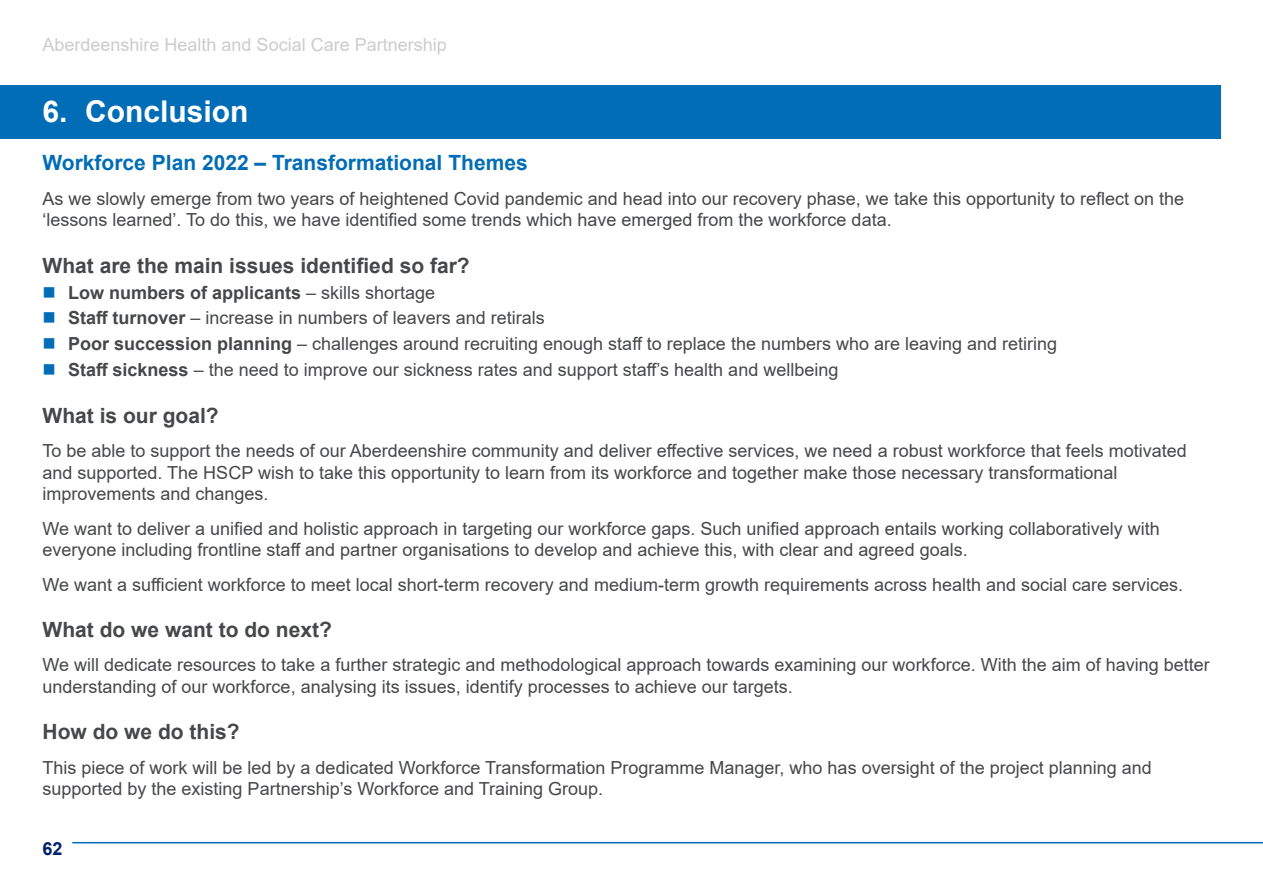
<style>
.page{position:relative;width:1263px;height:893px;background:#fff}
.page>*{position:absolute;margin:0;border:0;box-sizing:border-box;transform-origin:0 0}
.AHSCP_-_Section_Head{font:700 30px "Arial";color:#fff}
.AHSCP_-_WFP_-_Sub_He{font:700 21px "Arial";color:#464749}
.AHSCP_-_WFP_-_Header{font:700 21px "Arial";color:#006db6}
.AHSC_-_WFP_-_Body_Te{font:18px/21.6px "Arial";color:#464749}
.t1{font:18px "Arial";color:#ccc}
.t2{font:700 18px "Arial";color:#464749}
.t3{font:700 18px "Arial";color:#012169}
.s1{font-weight:400}
.s2{font-weight:700}
</style>
<div class="page">
<hr style="left:72px;top:842px;width:1191px;height:1px;background:#006db6">
<div style="left:0;top:85px;width:1220px;height:54px;background:#006db6"></div>
<p class="t1" style="left:43px;top:32px;width:406px">Aberdeenshire Health and Social Care Partnership</p>
<p class="AHSCP_-_Section_Head" style="left:43px;top:90px;width:207px">6. Conclusion</p>
<p class="AHSCP_-_WFP_-_Header" style="left:43px;top:148px;width:487px">Workforce Plan 2022 – Transformational Themes</p>
<p class="AHSC_-_WFP_-_Body_Te" style="left:43px;top:187px;width:1143px">As we slowly emerge from two years of heightened Covid pandemic and head into our recovery phase, we take this opportunity to reflect on the ‘lessons learned’. To do this, we have identified some trends which have emerged from the workforce data.</p>
<p class="AHSCP_-_WFP_-_Sub_He" style="left:43px;top:251px;width:429px">What are the main issues identified so far?</p>
<p class="t2" style="left:68px;top:280px;width:369px">Low numbers of applicants <span class="s1">– skills shortage</span></p>
<p class="AHSC_-_WFP_-_Body_Te" style="left:68px;top:307px;width:478px"><span class="s2">Staff turnover</span> – increase in numbers of leavers and retirals</p>
<p class="AHSC_-_WFP_-_Body_Te" style="left:68px;top:333px;width:991px"><span class="s2">Poor succession planning</span> – challenges around recruiting enough staff to replace the numbers who are leaving and retiring</p>
<p class="AHSC_-_WFP_-_Body_Te" style="left:68px;top:359px;width:772px"><span class="s2">Staff sickness</span> – the need to improve our sickness rates and support staff’s health and wellbeing</p>
<p class="AHSCP_-_WFP_-_Sub_He" style="left:43px;top:400px;width:178px">What is our goal?</p>
<p class="AHSC_-_WFP_-_Body_Te" style="left:43px;top:440px;width:1146px">To be able to support the needs of our Aberdeenshire community and deliver effective services, we need a robust workforce that feels motivated and supported. The HSCP wish to take this opportunity to learn from its workforce and together make those necessary transformational improvements and changes.</p>
<p class="AHSC_-_WFP_-_Body_Te" style="left:43px;top:517px;width:1119px">We want to deliver a unified and holistic approach in targeting our workforce gaps. Such unified approach entails working collaboratively with everyone including frontline staff and partner organisations to develop and achieve this, with clear and agreed goals.</p>
<p class="AHSC_-_WFP_-_Body_Te" style="left:43px;top:573px;width:1142px">We want a sufficient workforce to meet local short-term recovery and medium-term growth requirements across health and social care services.</p>
<p class="AHSCP_-_WFP_-_Sub_He" style="left:43px;top:615px;width:291px">What do we want to do next?</p>
<p class="AHSC_-_WFP_-_Body_Te" style="left:43px;top:654px;width:1169px">We will dedicate resources to take a further strategic and methodological approach towards examining our workforce. With the aim of having better understanding of our workforce, analysing its issues, identify processes to achieve our targets.</p>
<p class="AHSCP_-_WFP_-_Sub_He" style="left:43px;top:717px;width:199px">How do we do this?</p>
<p class="AHSC_-_WFP_-_Body_Te" style="left:43px;top:756px;width:1111px">This piece of work will be led by a dedicated Workforce Transformation Programme Manager, who has oversight of the project planning and supported by the existing Partnership’s Workforce and Training Group.</p>
<p class="t3" style="left:43px;top:836px;width:22px">62</p>
</div>
